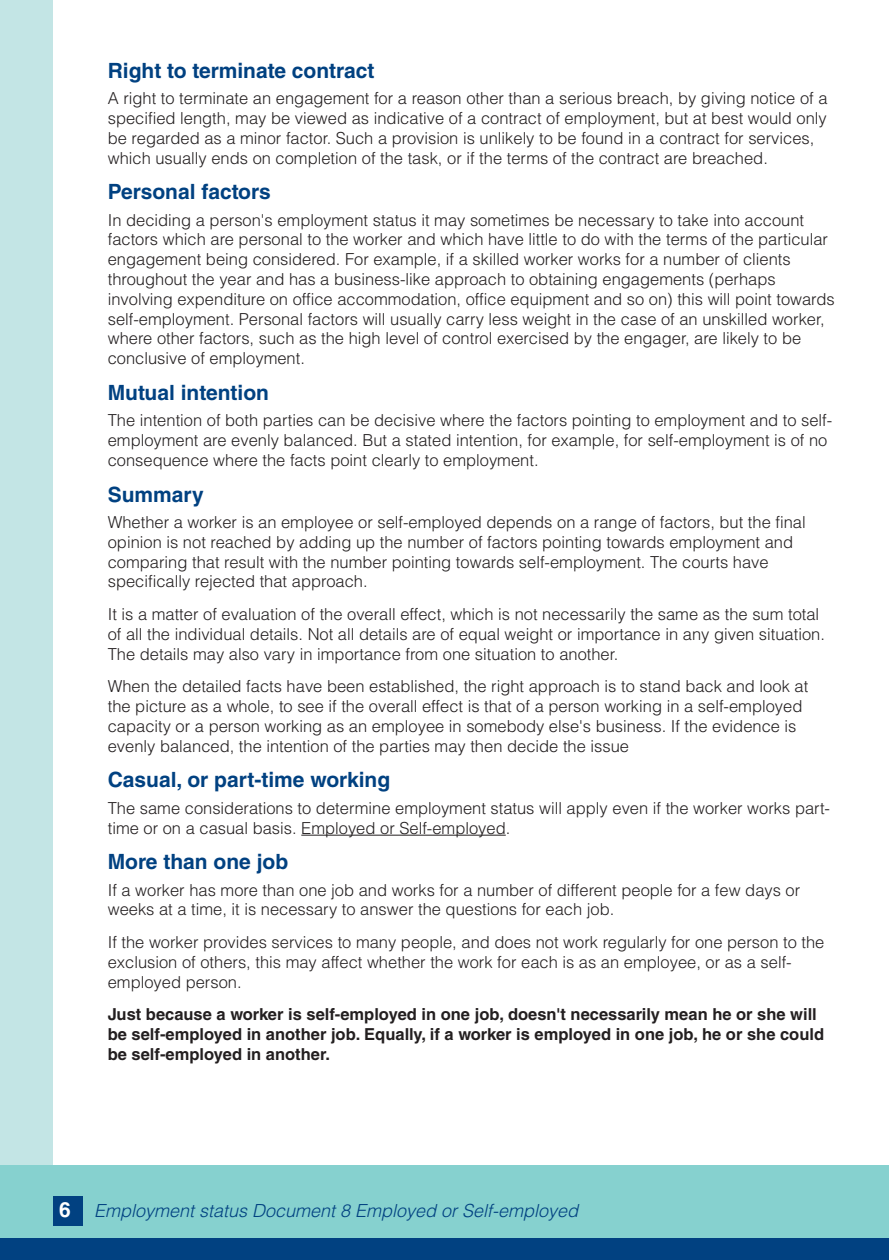
<style>
.page{position:relative;width:889px;height:1260px;background:#fff}
.page>*{position:absolute;margin:0;border:0;box-sizing:border-box;transform-origin:0 0}
.t1{font:700 21px "Helvetica LT Std";color:#014181}
.t2{font:italic 300 18px "Helvetica LT Std";color:#014181}
.t3{font:300 16.5px/19.8px "Helvetica LT Std";color:#231f20}
.t4{font:700 16.5px/19.8px "Helvetica LT Std";color:#231f20}
.s1{font-weight:700;font-style:normal;font-size:21px;color:#fff}
</style>
<div class="page">
<div style="left:0;top:0;width:52px;height:1259px;background:#c3e5e5"></div>
<div style="left:0;top:1164px;width:889px;height:79px;background:#86d1cf"></div>
<div style="left:0;top:1237px;width:889px;height:22px;background:#014181"></div>
<div style="left:53px;top:1195px;width:30px;height:30px;background:#014181"></div>
<hr style="left:301px;top:834px;width:205px;height:1px;background:#231f20">
<p class="t1" style="left:108px;top:63px;width:268px">Right to terminate contract</p>
<p class="t3" style="left:108px;top:90px;width:721px">A right to terminate an engagement for a reason other than a serious breach, by giving notice of a specified length, may be viewed as indicative of a contract of employment, but at best would only be regarded as a minor factor. Such a provision is unlikely to be found in a contract for services, which usually ends on completion of the task, or if the terms of the contract are breached.</p>
<p class="t1" style="left:108px;top:184px;width:164px">Personal factors</p>
<p class="t3" style="left:108px;top:211px;width:728px">In deciding a person's employment status it may sometimes be necessary to take into account factors which are personal to the worker and which have little to do with the terms of the particular engagement being considered. For example, if a skilled worker works for a number of clients throughout the year and has a business-like approach to obtaining engagements (perhaps involving expenditure on office accommodation, office equipment and so on) this will point towards self-employment. Personal factors will usually carry less weight in the case of an unskilled worker, where other factors, such as the high level of control exercised by the engager, are likely to be conclusive of employment.</p>
<p class="t1" style="left:108px;top:385px;width:163px">Mutual intention</p>
<p class="t3" style="left:108px;top:412px;width:726px">The intention of both parties can be decisive where the factors pointing to employment and to self&shy;employment are evenly balanced. But a stated intention, for example, for self-employment is of no consequence where the facts point clearly to employment.</p>
<p class="t1" style="left:108px;top:486px;width:97px">Summary</p>
<p class="t3" style="left:108px;top:514px;width:699px">Whether a worker is an employee or self-employed depends on a range of factors, but the final opinion is not reached by adding up the number of factors pointing towards employment and comparing that result with the number pointing towards self-employment. The courts have specifically rejected that approach.</p>
<p class="t3" style="left:108px;top:606px;width:719px">It is a matter of evaluation of the overall effect, which is not necessarily the same as the sum total of all the individual details. Not all details are of equal weight or importance in any given situation.<br>The details may also vary in importance from one situation to another.</p>
<p class="t3" style="left:108px;top:678px;width:702px">When the detailed facts have been established, the right approach is to stand back and look at the picture as a whole, to see if the overall effect is that of a person working in a self-employed capacity or a person working as an employee in somebody else's business. If the evidence is evenly balanced, the intention of the parties may then decide the issue</p>
<p class="t1" style="left:108px;top:772px;width:284px">Casual, or part-time working</p>
<p class="t3" style="left:108px;top:799px;width:724px">The same considerations to determine employment status will apply even if the worker works part&shy;time or on a casual basis. Employed or Self-employed.</p>
<p class="t1" style="left:108px;top:854px;width:182px">More than one job</p>
<p class="t3" style="left:108px;top:881px;width:694px">If a worker has more than one job and works for a number of different people for a few days or weeks at a time, it is necessary to answer the questions for each job.</p>
<p class="t3" style="left:108px;top:933px;width:718px">If the worker provides services to many people, and does not work regularly for one person to the exclusion of others, this may affect whether the work for each is as an employee, or as a self&shy;employed person.</p>
<p class="t4" style="left:108px;top:1006px;width:718px">Just because a worker is self-employed in one job, doesn't necessarily mean he or she will be self-employed in another job. Equally, if a worker is employed in one job, he or she could be self-employed in another.</p>
<p class="t2" style="left:59px;top:1199px;width:521px"><span class="s1">6</span> Employment status Document 8 Employed or Self-employed</p>
</div>
